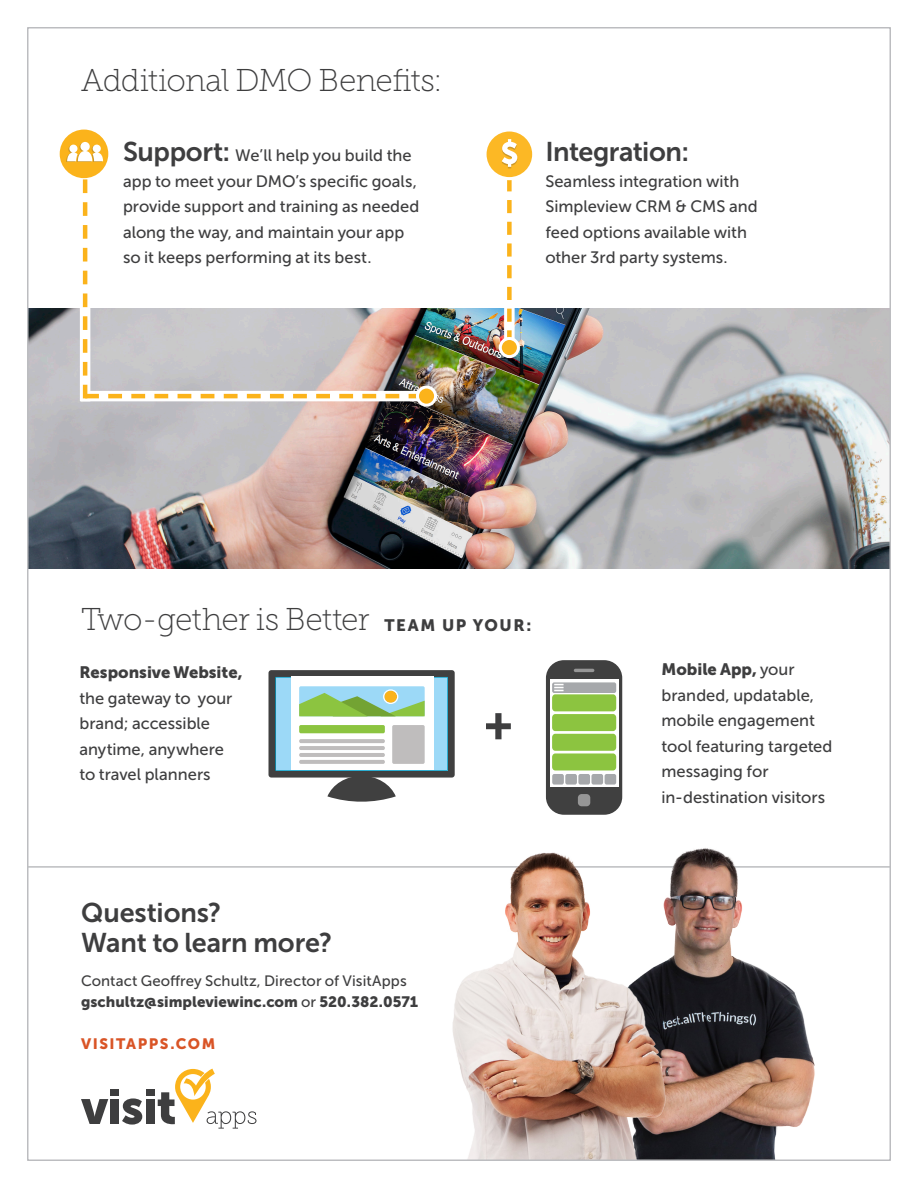
<style>
.page{position:relative;width:918px;height:1188px;background:#fff}
.page>*{position:absolute;margin:0;border:0;box-sizing:border-box;transform-origin:0 0}
.Paragraph{font:31.5px "Museo Slab 100";letter-spacing:-.025em;color:#3e3e3f}
.Paragraph-2{font:27px/30px "Museo Sans 700";letter-spacing:-.01em;color:#3e3e3f}
.Paragraph-3{font:16.5px/25.5px "Museo Sans 500";color:#3e3e3f}
.Paragraph-4{font:16.5px "Museo Sans 900";letter-spacing:.1em;color:#3e3e3f}
.Paragraph-5{font:15px/21px "Museo Sans 500";letter-spacing:.005em;color:#3e3e3f}
.Paragraph-6{font:15px "Museo Sans 900";letter-spacing:.1em;color:#d95426}
.s1{font-family:"Museo Sans 700";font-size:27px}
.s2{font-family:"Museo Sans 900"}
</style>
<div class="page">
<img style="left:30px;top:129px;width:858px;height:1029px">
<p class="Paragraph" style="left:81px;top:63px;width:363px">Additional DMO Benefits:</p>
<p class="Paragraph-3" style="left:123px;top:143px;width:298px"><span class="s1">Support:</span> We’ll help you build the app to meet your DMO’s specific goals, provide support and training as needed along the way, and maintain your app so it keeps performing at its best.</p>
<p class="Paragraph-2" style="left:545px;top:137px;width:145px">Integration:</p>
<p class="Paragraph-3" style="left:545px;top:168px;width:214px">Seamless integration with<br>Simpleview CRM &amp; CMS and feed options available with other 3rd party systems.</p>
<p class="Paragraph" style="left:81px;top:602px;width:290px">Two-gether is Better</p>
<p class="Paragraph-3" style="left:79px;top:660px;width:165px"><span class="s2">Responsive Website, </span>the gateway to your brand; accessible anytime, anywhere to travel planners</p>
<p class="Paragraph-4" style="left:384px;top:616px;width:148px">TEAM UP YOUR:</p>
<p class="Paragraph-2" style="left:81px;top:897px;width:253px">Questions?<br>Want to learn more?</p>
<p class="Paragraph-5" style="left:81px;top:971px;width:339px">Contact Geoffrey Schultz, Director of VisitApps <span class="s2">gschultz@simpleviewinc.com</span> or <span class="s2">520.382.0571</span></p>
<p class="Paragraph-6" style="left:81px;top:1035px;width:136px">VISITAPPS.COM</p>
<p class="Paragraph-3" style="left:662px;top:657px;width:173px"><span class="s2">Mobile App,</span> your branded, updatable, mobile engagement tool featuring targeted messaging for in-destination visitors</p>
</div>
